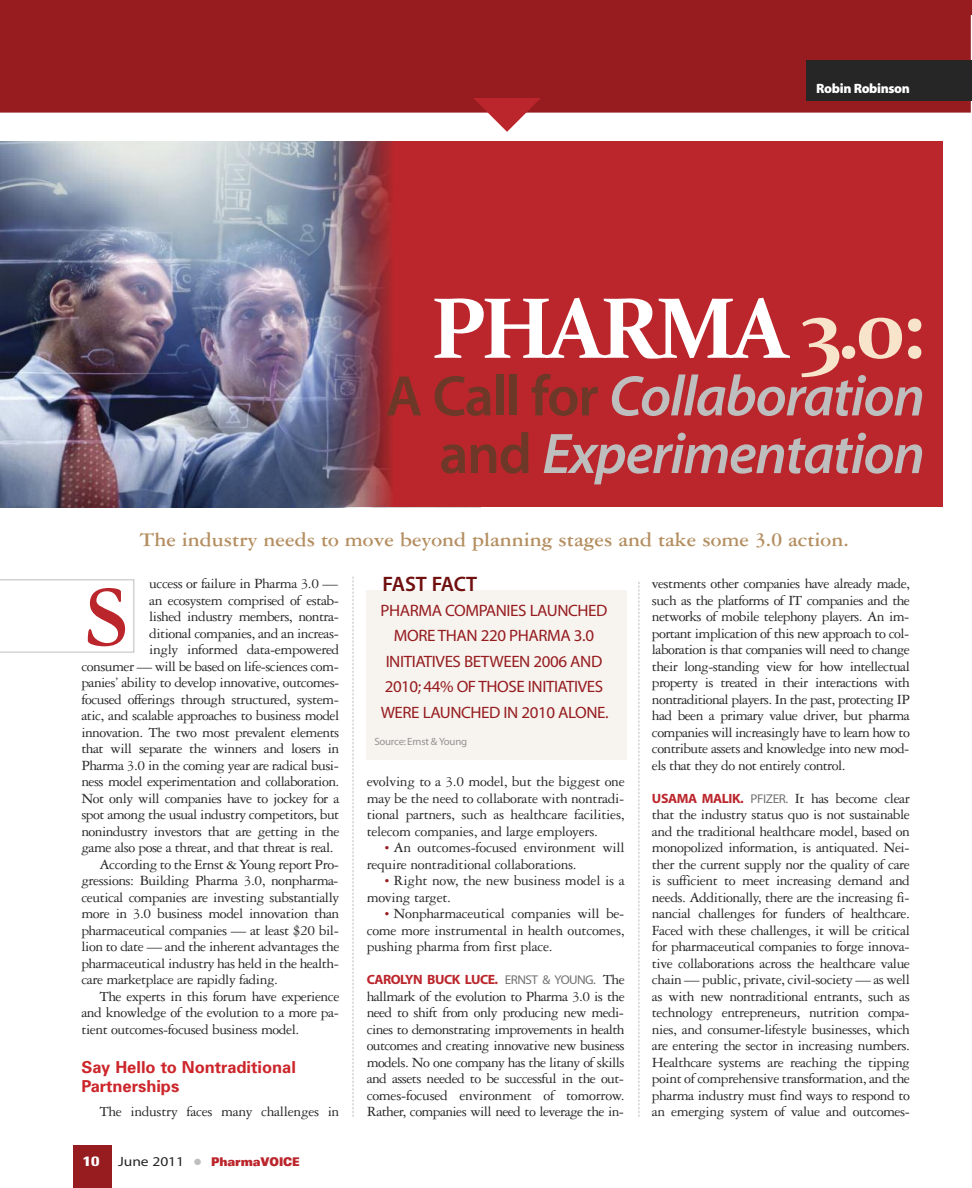
<style>
.page{position:relative;width:972px;height:1188px;background:#fff}
.page>*{position:absolute;margin:0;border:0;box-sizing:border-box;transform-origin:0 0}
.t1{font:700 90.6px "Garamond Three";color:#bb262c}
.t2{font:700 86.4px "Constantia";letter-spacing:-.06em;color:#fff}
.t3{font:57.6px/57.6px "Myriad MM It 565 wt 600 wd";letter-spacing:-.025em;color:#bebebe;text-align:right}
.t4{font:700 21px "Garamond Three";color:#b48e60}
.t5{font:21px "Myriad MM 565 wt 600 wd";letter-spacing:-.01em;color:#6f100f}
.t6{font:16.5px/25.5px "Myriad MM 400 wt 600 wd";letter-spacing:-.025em;color:#961c20;text-align:center}
.t7{font:700 16.5px/19.5px "Univers";color:#cc262b}
.t8{font:15px/16.5px "Garamond Three";letter-spacing:-.03em;color:#272627;text-align:justify}
.t9{font:13.5px "Myriad MM 700 wt 600 wd";letter-spacing:-.04em;color:#bb262c}
.t10{font:13.5px "Myriad MM 830 wt 300 wd";letter-spacing:-.025em;color:#fff}
.t11{font:700 condensed 13.5px "Univers";color:#fff;scale:1.4 1}
.t12{font:900 expanded 12px "Univers";letter-spacing:-.01em;color:#bb262c;scale:.75 1}
.t13{font:10.5px "Myriad MM 400 wt 600 wd";letter-spacing:-.025em;color:#939393}
.s1{color:#f8e4cb}
.s2{font-family:"Myriad MM 565 wt 600 wd";color:#6e3828}
.s3{font-family:"Myriad MM 400 wt 600 wd";font-weight:400;font-stretch:normal;font-size:13.5px;color:#272627}
.s4{color:#bebebe}
.s5{font-family:"Myriad MM 700 wt 600 wd";font-size:12.6px;color:#961c20}
.s6{font-family:"Myriad MM 400 wt 600 wd";font-size:12.75px;color:#737272}
.s7{font-family:"Garamond Three";font-size:15px;color:#272627}
.s8{font-family:"Myriad MM 700 wt 600 wd";font-size:13.5px;color:#bb262c}
</style>
<div class="page">
<div style="left:73px;top:1145px;width:39px;height:43px;background:#961c20"></div>
<img style="left:0;top:142px;width:315px;height:365px">
<div style="left:0;top:15px;width:971px;height:98px;background:#961c20"></div>
<div style="left:806px;top:60px;width:166px;height:41px;background:#272627"></div>
<svg style="left:353px;top:577px;width:1px;height:540px"></svg>
<svg style="left:639px;top:582px;width:1px;height:535px"></svg>
<svg style="left:473px;top:98px;width:68px;height:34px"></svg>
<svg style="left:0;top:579px;width:134px;height:73px"></svg>
<div style="left:0;top:0;width:972px;height:15px;background:#961c20"></div>
<div style="left:366px;top:590px;width:261px;height:170px;background:#f7f4ef"></div>
<img style="left:315px;top:142px;width:78px;height:365px">
<div style="left:393px;top:142px;width:549px;height:365px;background:#bb262c"></div>
<p class="t10" style="left:816px;top:83px;width:95px">Robin Robinson</p>
<h2 class="t2" style="left:431px;top:276px;width:496px">PHARMA <span class="s1">3.0:</span></h2>
<h3 class="t3" style="left:386px;top:373px;width:541px"><span class="s2">A Call for</span> Collaboration <span class="s2">and</span> Experimentation</h3>
<h3 class="t4" style="left:140px;top:533px;width:710px">The industry needs to move beyond planning stages and take some 3.0 action.</h3>
<p class="t8" style="left:149px;top:577px;width:190px">uccess or failure in Pharma 3.0 —</p>
<p class="t8" style="left:149px;top:593px;width:191px">an ecosystem comprised of estab-</p>
<p class="t8" style="left:149px;top:610px;width:191px">lished industry members, nontra-</p>
<p class="t8" style="left:149px;top:626px;width:191px">ditional companies, and an increas-</p>
<p class="t8" style="left:149px;top:643px;width:192px">ingly informed data-empowered</p>
<p class="t8" style="left:81px;top:659px;width:259px">consumer — will be based on life-sciences com-</p>
<p class="t8" style="left:81px;top:676px;width:260px">panies’ ability to develop innovative, outcomes-</p>
<p class="t8" style="left:81px;top:692px;width:259px">focused offerings through structured, system-</p>
<p class="t8" style="left:81px;top:709px;width:260px">atic, and scalable approaches to business model</p>
<p class="t8" style="left:81px;top:725px;width:260px">innovation. The two most prevalent elements</p>
<p class="t8" style="left:81px;top:742px;width:259px">that will separate the winners and losers in</p>
<p class="t8" style="left:81px;top:758px;width:259px">Pharma 3.0 in the coming year are radical busi-</p>
<p class="t8" style="left:81px;top:775px;width:259px">ness model experimentation and collaboration.</p>
<p class="t8" style="left:81px;top:791px;width:259px">Not only will companies have to jockey for a</p>
<p class="t8" style="left:81px;top:808px;width:260px">spot among the usual industry competitors, but</p>
<p class="t8" style="left:81px;top:824px;width:259px">nonindustry investors that are getting in the</p>
<p class="t8" style="left:81px;top:841px;width:254px">game also pose a threat, and that threat is real.</p>
<p class="t8" style="left:99px;top:857px;width:241px">According to the Ernst &amp; Young report Pro-</p>
<p class="t8" style="left:81px;top:874px;width:258px">gressions: Building Pharma 3.0, nonpharma-</p>
<p class="t8" style="left:81px;top:890px;width:259px">ceutical companies are investing substantially</p>
<p class="t8" style="left:81px;top:907px;width:259px">more in 3.0 business model innovation than</p>
<p class="t8" style="left:81px;top:923px;width:259px">pharmaceutical companies — at least $20 bil-</p>
<p class="t8" style="left:81px;top:940px;width:260px">lion to date — and the inherent advantages the</p>
<p class="t8" style="left:81px;top:956px;width:259px">pharmaceutical industry has held in the health-</p>
<p class="t8" style="left:81px;top:973px;width:198px">care marketplace are rapidly fading.</p>
<p class="t8" style="left:99px;top:989px;width:241px">The experts in this forum have experience</p>
<p class="t8" style="left:81px;top:1006px;width:259px">and knowledge of the evolution to a more pa-</p>
<p class="t8" style="left:81px;top:1022px;width:220px">tient outcomes-focused business model.</p>
<p class="t7" style="left:81px;top:1059px;width:216px">Say Hello to Nontraditional<br>Partnerships</p>
<p class="t8" style="left:99px;top:1105px;width:241px">The industry faces many challenges in</p>
<h1 class="t1" style="left:84px;top:586px;width:47px">S</h1>
<p class="t11" style="left:83px;top:1156px;width:13px">10</p>
<p class="t12" style="left:118px;top:1157px;width:244px"><span class="s3">June 2011</span> <span class="s4">●</span> PharmaVOICE</p>
<h3 class="t5" style="left:383px;top:576px;width:96px">FAST FACT</h3>
<p class="t6" style="left:381px;top:599px;width:230px">PHARMA COMPANIES LAUNCHED<br>MORE THAN 220 PHARMA 3.0<br>INITIATIVES BETWEEN 2006 AND<br>2010;44% OF THOSE INITIATIVES<br>WERE LAUNCHED IN 2010 ALONE.</p>
<p class="t13" style="left:374px;top:737px;width:94px">Source:Ernst &amp; Young</p>
<p class="t8" style="left:367px;top:775px;width:260px">evolving to a 3.0 model, but the biggest one may be the need to collaborate with nontradi&shy;tional partners, such as healthcare facilities, telecom companies, and large employers.</p>
<p class="t8" style="left:367px;top:841px;width:260px;text-indent:18px"><span class="s5">•</span> An outcomes-focused environment will require nontraditional collaborations.</p>
<p class="t8" style="left:367px;top:874px;width:260px;text-indent:18px"><span class="s5">•</span> Right now, the new business model is a moving target.</p>
<p class="t8" style="left:367px;top:907px;width:260px;text-indent:18px"><span class="s5">•</span> Nonpharmaceutical companies will be&shy;come more instrumental in health outcomes, pushing pharma from first place.</p>
<p class="t9" style="left:367px;top:975px;width:260px">CAROLYN BUCK LUCE. <span class="s6">ERNST &amp; YOUNG.</span> <span class="s7">The</span></p>
<p class="t8" style="left:367px;top:989px;width:260px">hallmark of the evolution to Pharma 3.0 is the need to shift from only producing new medi&shy;cines to demonstrating improvements in health outcomes and creating innovative new business models. No one company has the litany of skills and assets needed to be successful in the out&shy;comes-focused environment of tomorrow.<br>Rather, companies will need to leverage the in-</p>
<p class="t8" style="left:652px;top:577px;width:260px">vestments other companies have already made, such as the platforms of IT companies and the networks of mobile telephony players. An im&shy;portant implication of this new approach to col&shy;laboration is that companies will need to change their long-standing view for how intellectual property is treated in their interactions with nontraditional players. In the past, protecting IP had been a primary value driver, but pharma companies will increasingly have to learn how to contribute assets and knowledge into new mod&shy;els that they do not entirely control.</p>
<p class="t8" style="left:652px;top:791px;width:260px"><span class="s8">USAMA MALIK.</span> <span class="s6">PFIZER.</span> It has become clear that the industry status quo is not sustainable and the traditional healthcare model, based on monopolized information, is antiquated. Nei&shy;ther the current supply nor the quality of care is sufficient to meet increasing demand and needs. Additionally, there are the increasing fi&shy;nancial challenges for funders of healthcare.<br>Faced with these challenges, it will be critical for pharmaceutical companies to forge innova&shy;tive collaborations across the healthcare value chain — public, private, civil-society — as well as with new nontraditional entrants, such as technology entrepreneurs, nutrition compa&shy;nies, and consumer-lifestyle businesses, which are entering the sector in increasing numbers.<br>Healthcare systems are reaching the tipping point of comprehensive transformation, and the pharma industry must find ways to respond to an emerging system of value and outcomes-</p>
</div>
